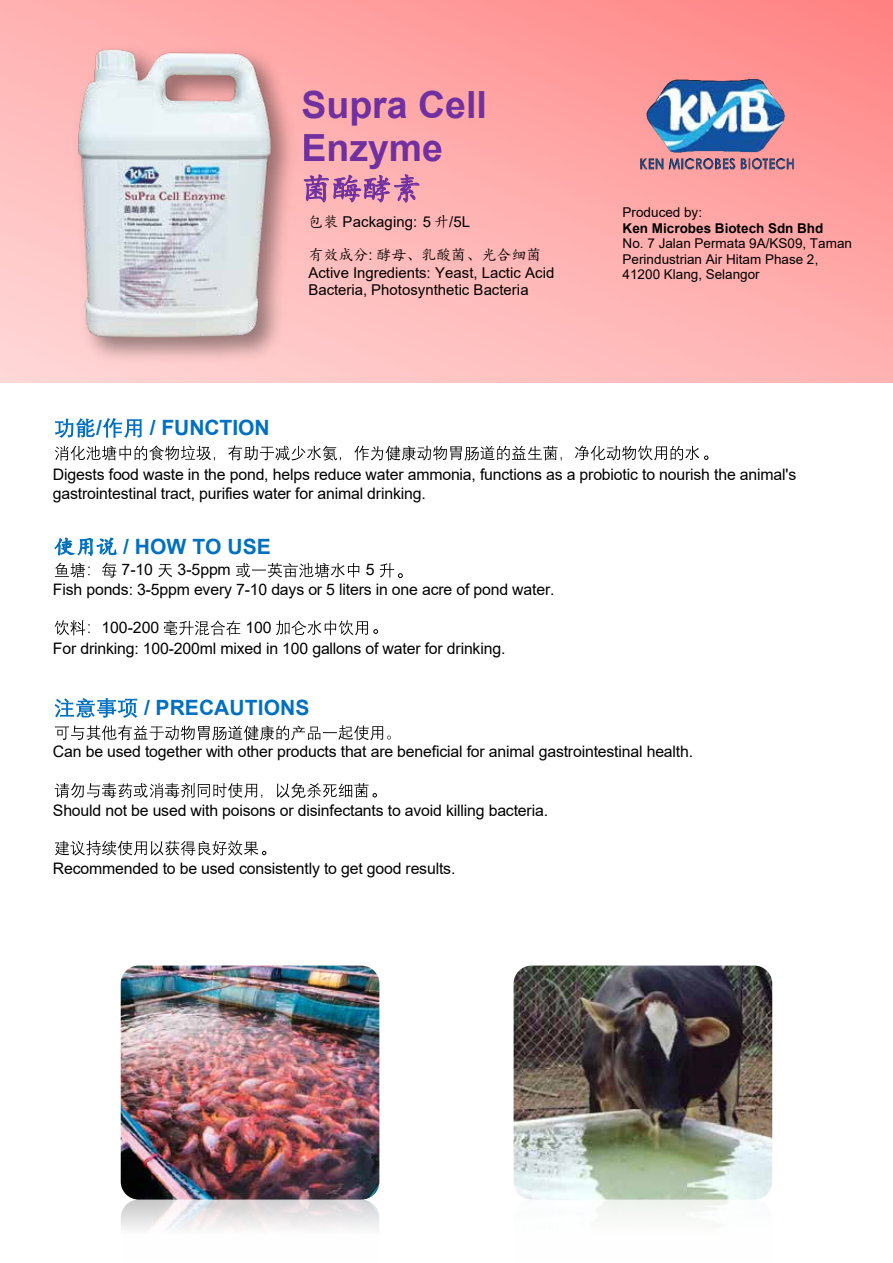
<style>
.page{position:relative;width:893px;height:1263px;background:#fff}
.page>*{position:absolute;margin:0;border:0;box-sizing:border-box;transform-origin:0 0}
.t1{font:700 37.5px/43.2px "Arial";color:#7030a0}
.t2{font:30px "Kai Ti";color:#7030a0}
.t3{font:700 21px "Arial";color:#0070c0}
.t4{font:15.9px/19px "Arial";letter-spacing:-.01em;color:#000}
.t5{font:15px/17.2px "Arial";color:#000}
.t6{font:15px "Kai Ti";color:#000}
.t7{font:13.5px/15.5px "Arial";color:#000}
.t8{font:700 13.5px "Arial";color:#000}
.s1{font-family:"Kai Ti"}
.s2{font-family:"Arial"}
.s3{font-family:"Kai Ti";font-weight:400}
</style>
<div class="page">
<svg style="left:0;top:0;width:893px;height:383px"></svg>
<svg style="left:55px;top:418px;width:40px;height:20px"></svg>
<svg style="left:103px;top:418px;width:39px;height:20px"></svg>
<svg style="left:54px;top:537px;width:63px;height:19px"></svg>
<svg style="left:55px;top:563px;width:61px;height:15px"></svg>
<svg style="left:158px;top:564px;width:14px;height:13px"></svg>
<svg style="left:236px;top:563px;width:123px;height:15px"></svg>
<svg style="left:54px;top:620px;width:36px;height:15px"></svg>
<svg style="left:164px;top:620px;width:76px;height:15px"></svg>
<svg style="left:55px;top:698px;width:82px;height:20px"></svg>
<svg style="left:55px;top:725px;width:336px;height:15px"></svg>
<img style="left:620px;top:55px;width:194px;height:138px">
<svg style="left:303px;top:174px;width:117px;height:30px"></svg>
<svg style="left:380px;top:563px;width:23px;height:15px"></svg>
<svg style="left:276px;top:620px;width:102px;height:15px"></svg>
<svg style="left:55px;top:783px;width:322px;height:15px"></svg>
<svg style="left:55px;top:840px;width:211px;height:16px"></svg>
<svg style="left:55px;top:445px;width:653px;height:16px"></svg>
<img style="left:66px;top:37px;width:237px;height:333px">
<img style="left:74px;top:46px;width:201px;height:292px">
<img style="left:121px;top:965px;width:258px;height:264px">
<img style="left:514px;top:965px;width:258px;height:254px">
<h1 class="t1" style="left:302px;top:87px;width:187px">Supra Cell<br>Enzyme</h1>
<h2 class="t2" style="left:302px;top:174px;width:122px">菌酶酵素</h2>
<p class="t5" style="left:309px;top:214px;width:163px"><span class="s1">包装</span> Packaging: 5 <span class="s1">升</span>/5L</p>
<p class="t6" style="left:309px;top:247px;width:234px">有效成分<span class="s2">:</span> 酵母、乳酸菌、光合细菌</p>
<p class="t5" style="left:309px;top:265px;width:247px">Active Ingredients: Yeast, Lactic Acid<br>Bacteria, Photosynthetic Bacteria</p>
<h3 class="t3" style="left:96px;top:419px;width:7px">/</h3>
<h3 class="t3" style="left:150px;top:419px;width:121px">/ FUNCTION</h3>
<p class="t7" style="left:623px;top:206px;width:81px">Produced by:</p>
<p class="t8" style="left:623px;top:223px;width:202px">Ken Microbes Biotech Sdn Bhd</p>
<p class="t7" style="left:623px;top:237px;width:231px">No. 7 Jalan Permata 9A/KS09, Taman<br>Perindustrian Air Hitam Phase 2,<br>41200 Klang, Selangor</p>
<p class="t4" style="left:53px;top:467px;width:745px">Digests food waste in the pond, helps reduce water ammonia, functions as a probiotic to nourish the animal's gastrointestinal tract, purifies water for animal drinking.</p>
<h3 class="t3" style="left:54px;top:539px;width:218px"><span class="s3">使用说</span> / HOW TO USE</h3>
<p class="t4" style="left:122px;top:562px;width:33px">7-10</p>
<p class="t4" style="left:178px;top:562px;width:55px">3-5ppm</p>
<p class="t4" style="left:366px;top:562px;width:10px">5</p>
<p class="t4" style="left:53px;top:581px;width:503px">Fish ponds: 3-5ppm every 7-10 days or 5 liters in one acre of pond water.</p>
<p class="t4" style="left:101px;top:619px;width:59px">100-200</p>
<p class="t4" style="left:245px;top:619px;width:28px">100</p>
<p class="t4" style="left:53px;top:640px;width:454px">For drinking: 100-200ml mixed in 100 gallons of water for drinking.</p>
<h3 class="t3" style="left:144px;top:699px;width:167px">/ PRECAUTIONS</h3>
<p class="t4" style="left:53px;top:744px;width:642px">Can be used together with other products that are beneficial for animal gastrointestinal health.</p>
<p class="t4" style="left:53px;top:803px;width:497px">Should not be used with poisons or disinfectants to avoid killing bacteria.</p>
<p class="t4" style="left:53px;top:860px;width:404px">Recommended to be used consistently to get good results.</p>
</div>
